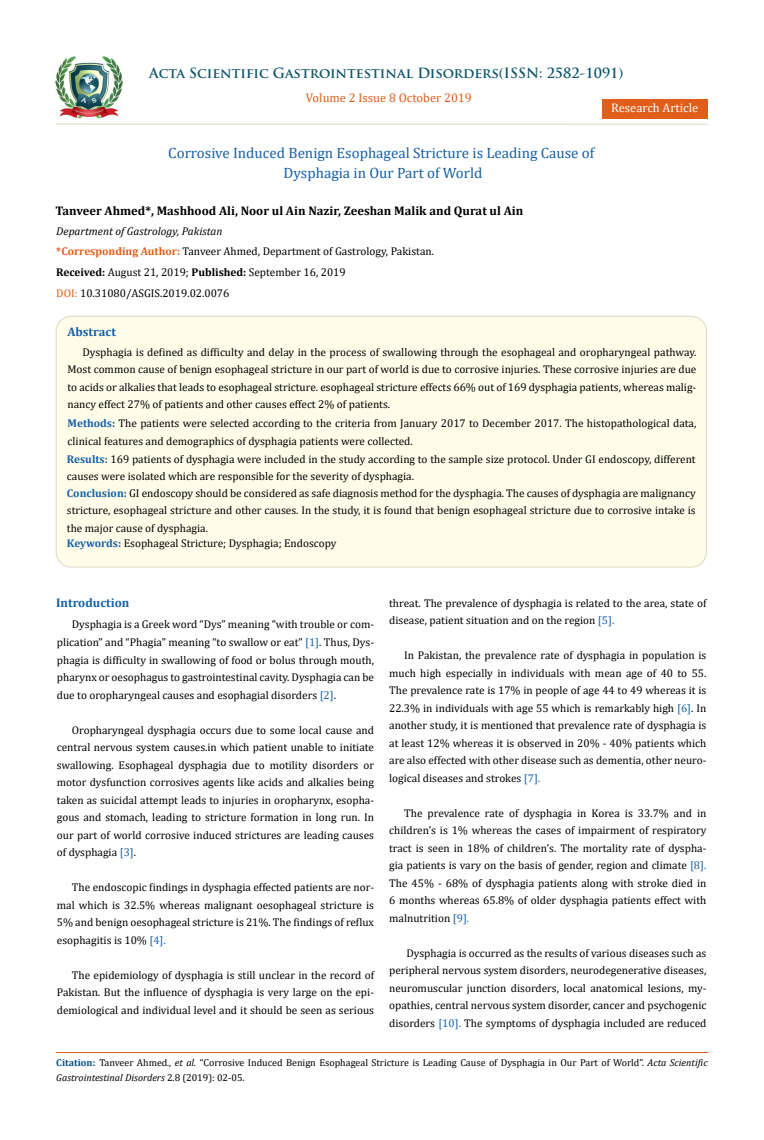
<style>
.page{position:relative;width:764px;height:1140px;background:#fff}
.page>*{position:absolute;margin:0;border:0;box-sizing:border-box;transform-origin:0 0}
.t1{font:15px/20px "Cambria";color:#1560a6;text-align:center}
.t2{font:700 13.75px "Trajan Pro";color:#0e546a}
.t3{font:700 12.5px "Cambria";color:#000}
.t4{font:12.5px "Cambria";color:#e05d1a}
.t5{font:700 12.5px "Cambria";color:#1560a6}
.t6{font:12.5px "Cambria";color:#fff}
.t7{font:11.25px/17.5px "Cambria";color:#000;text-align:justify}
.t8{font:10px/15px "Cambria";color:#000}
.s1{font-style:italic}
.s2{font-weight:700;color:#e05d1a}
.s3{font-weight:700}
.s4{color:#e05d1a}
.s5{font-weight:700;color:#1560a6}
.s6{font-weight:700;color:#0e546a}
.s7{color:#1560a6}
.s8{font-weight:700;color:#035089}
</style>
<div class="page">
<img style="left:56px;top:57px;width:66px;height:61px">
<div style="left:602px;top:99px;width:105px;height:20px;background:#e05d1a"></div>
<div style="left:56px;top:316px;width:650px;height:251px;background:#fffde9;border-radius:15px"></div>
<div style="left:56px;top:316px;width:651px;height:252px;border:1px solid #e0dfcd;border-radius:15px"></div>
<hr style="left:56px;top:1053px;width:651px;height:1px;background:#e05d1a">
<hr style="left:56px;top:123px;width:651px;height:2px;background:#e0dfcd">
<p class="t2" style="left:149px;top:64px;width:476px">Acta Scientific Gastrointestinal Disorders(ISSN: 2582-1091)</p>
<p class="t4" style="left:306px;top:91px;width:167px">Volume 2 Issue 8 October 2019</p>
<p class="t6" style="left:611px;top:100px;width:89px">Research Article</p>
<h1 class="t1" style="left:168px;top:143px;width:427px">Corrosive Induced Benign Esophageal Stricture is Leading Cause of<br>Dysphagia in Our Part of World</h1>
<p class="t3" style="left:56px;top:202px;width:469px">Tanveer Ahmed*, Mashhood Ali, Noor ul Ain Nazir, Zeeshan Malik and Qurat ul Ain</p>
<p class="t7" style="left:56px;top:221px;width:379px;line-height:20.6px"><span class="s1">Department of Gastrology, Pakistan<br></span><span class="s2">*Corresponding Author:</span> Tanveer Ahmed, Department of Gastrology, Pakistan.</p>
<p class="t7" style="left:56px;top:264px;width:291px"><span class="s3">Received:</span> August 21, 2019; <span class="s3">Published:</span> September 16, 2019</p>
<p class="t7" style="left:56px;top:284px;width:175px"><span class="s4">DOI:</span> 10.31080/ASGIS.2019.02.0076</p>
<p class="t5" style="left:67px;top:323px;width:50px">Abstract</p>
<p class="t7" style="left:67px;top:343px;width:630px;text-indent:15px">Dysphagia is defined as difficulty and delay in the process of swallowing through the esophageal and oropharyngeal pathway.<br>Most common cause of benign esophageal stricture in our part of world is due to corrosive injuries. These corrosive injuries are due to acids or alkalies that leads to esophageal stricture. esophageal stricture effects 66% out of 169 dysphagia patients, whereas malig&shy;nancy effect 27% of patients and other causes effect 2% of patients.</p>
<p class="t7" style="left:67px;top:415px;width:631px;text-align:left"><span class="s5">Methods</span><span class="s6">:</span> The patients were selected according to the criteria from January 2017 to December 2017. The histopathological data, clinical features and demographics of dysphagia patients were collected.<br><span class="s5">Results</span><span class="s6">:</span> 169 patients of dysphagia were included in the study according to the sample size protocol. Under GI endoscopy, different causes were isolated which are responsible for the severity of dysphagia.<br><span class="s5">Conclusion</span><span class="s6">:</span> GI endoscopy should be considered as safe diagnosis method for the dysphagia. The causes of dysphagia are malignancy stricture, esophageal stricture and other causes. In the study, it is found that benign esophageal stricture due to corrosive intake is the major cause of dysphagia.</p>
<p class="t7" style="left:67px;top:535px;width:271px"><span class="s5">Keywords</span><span class="s6">:</span> Esophageal Stricture; Dysphagia; Endoscopy</p>
<p class="t5" style="left:56px;top:594px;width:75px">Introduction</p>
<p class="t7" style="left:389px;top:594px;width:319px">threat. The prevalence of dysphagia is related to the area, state of disease, patient situation and on the region <span class="s7">[5].</span></p>
<p class="t7" style="left:389px;top:646px;width:319px;text-indent:15px">In Pakistan, the prevalence rate of dysphagia in population is much high especially in individuals with mean age of 40 to 55.<br>The prevalence rate is 17% in people of age 44 to 49 whereas it is 22.3% in individuals with age 55 which is remarkably high <span class="s7">[6]</span>. In another study, it is mentioned that prevalence rate of dysphagia is at least 12% whereas it is observed in 20% - 40% patients which are also effected with other disease such as dementia, other neuro&shy;logical diseases and strokes <span class="s7">[7].</span></p>
<p class="t7" style="left:389px;top:804px;width:319px;text-indent:15px">The prevalence rate of dysphagia in Korea is 33.7% and in children’s is 1% whereas the cases of impairment of respiratory tract is seen in 18% of children’s. The mortality rate of dyspha&shy;gia patients is vary on the basis of gender, region and climate <span class="s7">[8].<br></span>The 45% - 68% of dysphagia patients along with stroke died in 6 months whereas 65.8% of older dysphagia patients effect with malnutrition <span class="s7">[9].</span></p>
<p class="t7" style="left:389px;top:944px;width:319px;text-indent:17px">Dysphagia is occurred as the results of various diseases such as peripheral nervous system disorders, neurodegenerative diseases, neuromuscular junction disorders, local anatomical lesions, my&shy;opathies, central nervous system disorder, cancer and psychogenic disorders <span class="s7">[10].</span> The symptoms of dysphagia included are reduced</p>
<p class="t7" style="left:57px;top:616px;width:319px;text-indent:15px">Dysphagia is a Greek word “Dys” meaning “with trouble or com&shy;plication” and “Phagia” meaning “to swallow or eat” <span class="s7">[1]</span>. Thus, Dys&shy;phagia is difficulty in swallowing of food or bolus through mouth, pharynx or oesophagus to gastrointestinal cavity. Dysphagia can be due to oropharyngeal causes and esophagial disorders <span class="s7">[2]</span>.</p>
<p class="t7" style="left:57px;top:721px;width:319px;text-indent:15px">Oropharyngeal dysphagia occurs due to some local cause and central nervous system causes.in which patient unable to initiate swallowing. Esophageal dysphagia due to motility disorders or motor dysfunction corrosives agents like acids and alkalies being taken as suicidal attempt leads to injuries in oropharynx, esopha&shy;gous and stomach, leading to stricture formation in long run. In our part of world corrosive induced strictures are leading causes of dysphagia <span class="s7">[3]</span>.</p>
<p class="t7" style="left:57px;top:878px;width:319px;text-indent:15px">The endoscopic findings in dysphagia effected patients are nor&shy;mal which is 32.5% whereas malignant oesophageal stricture is 5% and benign oesophageal stricture is 21%. The findings of reflux esophagitis is 10% <span class="s7">[4].</span></p>
<p class="t7" style="left:57px;top:966px;width:319px;text-indent:15px">The epidemiology of dysphagia is still unclear in the record of Pakistan. But the influence of dysphagia is very large on the epi&shy;demiological and individual level and it should be seen as serious</p>
<p class="t8" style="left:56px;top:1055px;width:653px"><span class="s8">Citation:</span> Tanveer Ahmed<span class="s1">., et al.</span> “Corrosive Induced Benign Esophageal Stricture is Leading Cause of Dysphagia in Our Part of World”. <span class="s1">Acta Scientific<br>Gastrointestinal Disorders</span> 2.8 (2019): 02-05.</p>
</div>
